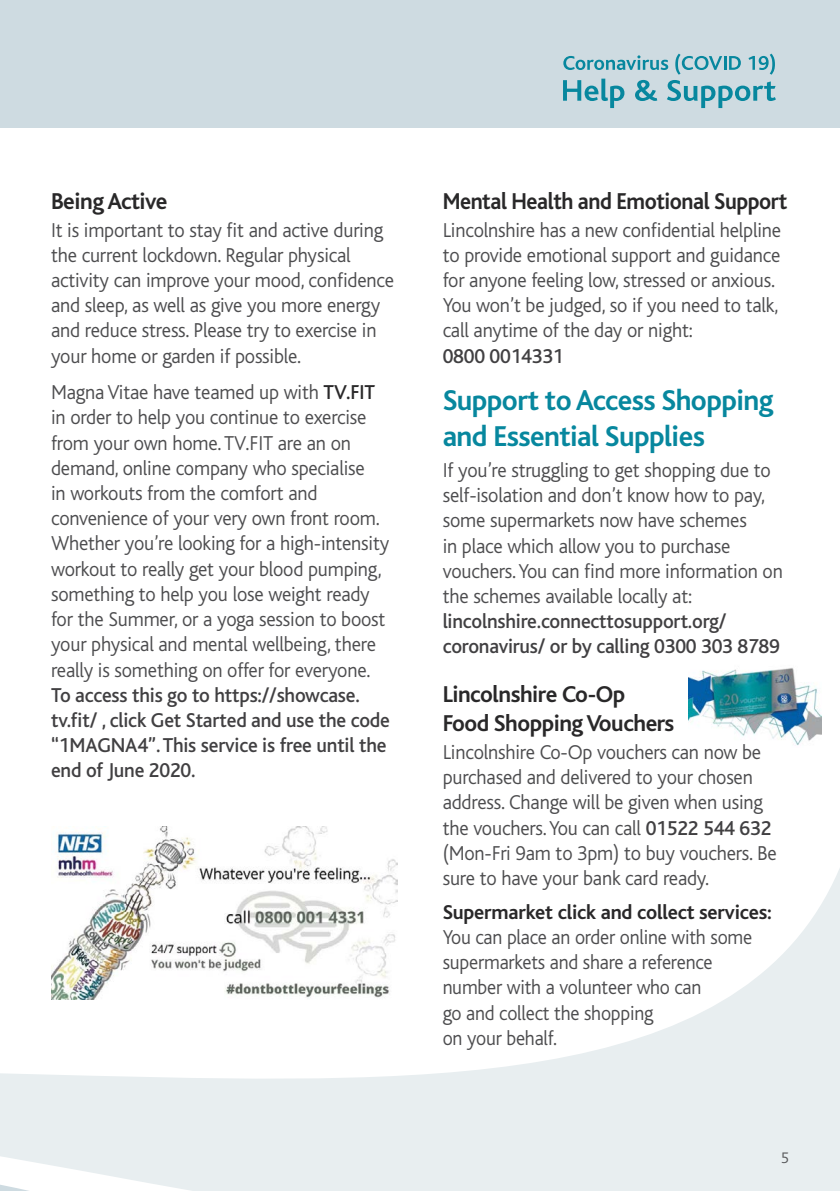
<style>
.page{position:relative;width:840px;height:1191px;background:#fff}
.page>*{position:absolute;margin:0;border:0;box-sizing:border-box;transform-origin:0 0}
.t1{font:700 30px/36px "Bliss";letter-spacing:-.02em;color:#07879e}
.t2{font:700 24px/28.8px "Bliss";letter-spacing:-.02em;color:#292829}
.t3{font:700 24px "Bliss";letter-spacing:-.02em;color:#292829;scale:.93 1}
.t4{font:300 21px/25.2px "Bliss";letter-spacing:-.01em;color:#4d4d4f;scale:.96 1}
.t5{font:500 21px/25.2px "Bliss";letter-spacing:-.01em;color:#414042;scale:.96 1}
.t6{font:300 21px/25.2px "Bliss";letter-spacing:-.01em;color:#4d4d4f;scale:.94 1}
.t7{font:700 21px "Bliss";letter-spacing:-.01em;color:#292829}
.t8{font:300 16px "Bliss";color:#58595b}
.s1{font-weight:500;color:#292829}
.s2{font-weight:500;color:#414042}
</style>
<div class="page">
<div style="left:0;top:0;width:839px;height:128px;background:#cedbe1"></div>
<svg style="left:51px;top:862px;width:788px;height:329px;fill:#e8eef0"></svg>
<svg style="left:0;top:1030px;width:101px;height:161px"></svg>
<svg style="left:563px;top:54px;width:212px;height:54px"></svg>
<img style="left:688px;top:668px;width:133px;height:78px">
<img style="left:51px;top:826px;width:346px;height:173px">
<p class="t2" style="left:51px;top:187px;width:118px">Being Active</p>
<p class="t4" style="left:51px;top:217px;width:358px">It is important to stay fit and active during the current lockdown. Regular physical activity can improve your mood, confidence and sleep, as well as give you more energy and reduce stress. Please try to exercise in your home or garden if possible.</p>
<p class="t4" style="left:51px;top:380px;width:354px">Magna Vitae have teamed up with <span class="s1">TV.FIT </span>in order to help you continue to exercise from your own home. TV.FIT are an on demand, online company who specialise<br>in workouts from the comfort and convenience of your very own front room.<br>Whether you’re looking for a high-intensity workout to really get your blood pumping, something to help you lose weight ready for the Summer, or a yoga session to boost your physical and mental wellbeing, there really is something on offer for everyone.</p>
<p class="t5" style="left:51px;top:682px;width:354px">To access this go to https://showcase. tv.fit/ , click Get Started and use the code “1MAGNA4”. This service is free until the end of June 2020.</p>
<p class="t3" style="left:442px;top:188px;width:372px">Mental Health and Emotional Support</p>
<p class="t4" style="left:442px;top:217px;width:354px">Lincolnshire has a new confidential helpline to provide emotional support and guidance for anyone feeling low, stressed or anxious.<br>You won’t be judged, so if you need to talk, call anytime of the day or night:</p>
<p class="t5" style="left:442px;top:344px;width:127px">0800 0014331</p>
<h1 class="t1" style="left:442px;top:383px;width:332px">Support to Access Shopping and Essential Supplies</h1>
<p class="t4" style="left:442px;top:458px;width:355px">If you’re struggling to get shopping due to self-isolation and don’t know how to pay, some supermarkets now have schemes<br>in place which allow you to purchase vouchers. You can find more information on the schemes available locally at:</p>
<p class="t5" style="left:442px;top:609px;width:352px">lincolnshire.connecttosupport.org/ coronavirus/ or by calling 0300 303 8789</p>
<p class="t2" style="left:442px;top:680px;width:233px">Lincolnshire Co-Op<br>Food Shopping Vouchers</p>
<p class="t4" style="left:442px;top:740px;width:349px">Lincolnshire Co-Op vouchers can now be purchased and delivered to your chosen address. Change will be given when using the vouchers. You can call <span class="s2">01522 544 632 </span>(Mon-Fri 9am to 3pm) to buy vouchers. Be sure to have your bank card ready.</p>
<p class="t7" style="left:442px;top:901px;width:330px">Supermarket click and collect services:</p>
<p class="t6" style="left:442px;top:924px;width:330px">You can place an order online with some supermarkets and share a reference number with a volunteer who can<br>go and collect the shopping<br>on your behalf.</p>
<p class="t8" style="left:780px;top:1149px;width:10px">5</p>
</div>
